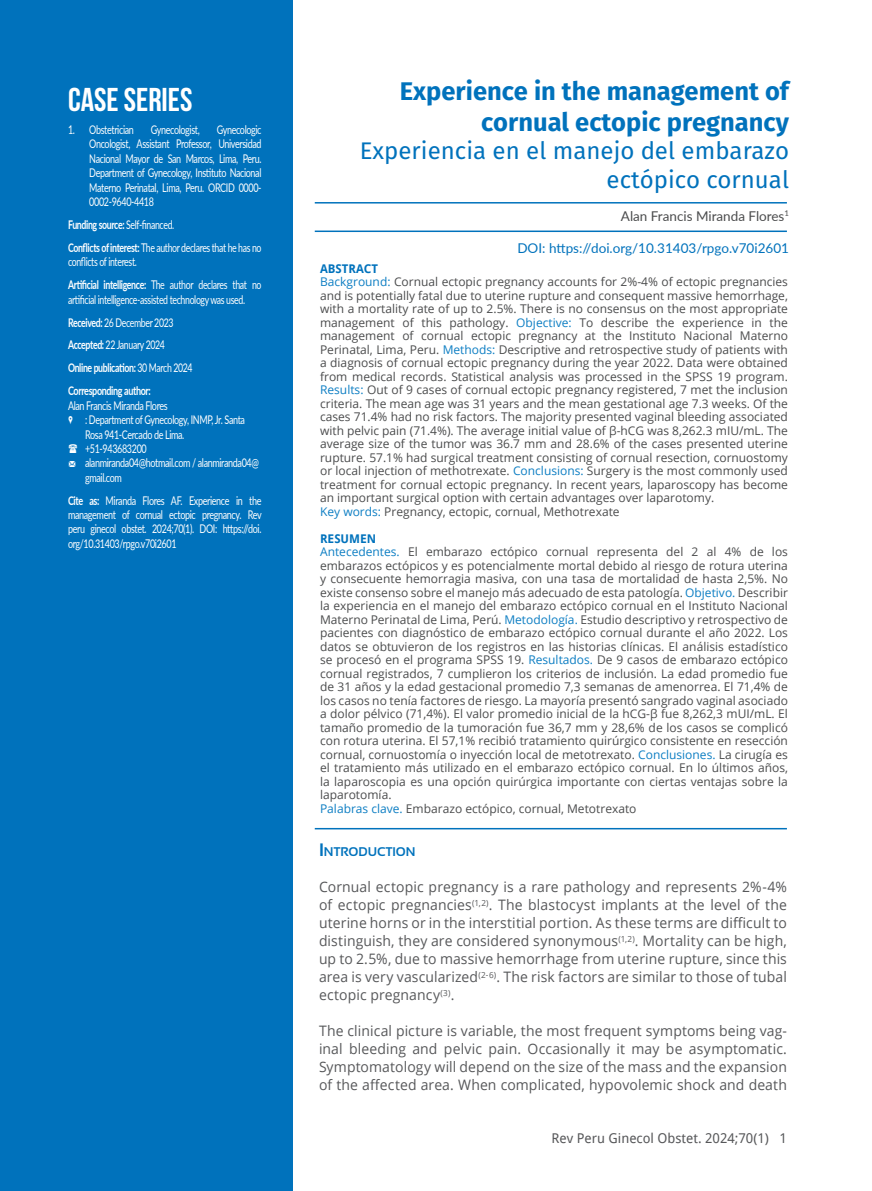
<style>
.page{position:relative;width:872px;height:1191px;background:#fff}
.page>*{position:absolute;margin:0;border:0;box-sizing:border-box;transform-origin:0 0}
.t1{font:700 33px "Bebas Neue";color:#fff}
.t2{font:700 25.5px/30.6px "Fira Sans";color:#0072bc;text-align:right}
.t3{font:24px/28.8px "Fira Sans";color:#0072bc;text-align:right}
.t4{font:14.4px/18px "Open Sans";letter-spacing:.01em;color:#57585a;text-align:justify}
.t5{font:13.5px "Lato";color:#0072bc}
.t6{font:13.5px "Droid Sans";color:#57585a}
.t7{font:13.5px "Lato";color:#4b4c4d}
.t8{font:700 12.6px "Sansation";color:#0072bc}
.t9{font:12px/13.5px "Open Sans";color:#4b4c4d}
.t10{font:12px/14.4px "Lato";letter-spacing:-.04em;color:#fff;text-align:justify;scale:.75 1}
.t11{font:12px/23px "Lato";letter-spacing:-.04em;color:#fff;scale:.73 1}
.t12{font:700 12px "Droid Sans";color:#0072bc}
.s1{font-weight:700}
.s2{font-family:"Modern Pictograms"}
.s3{color:#0d7ec3}
.s4{font-size:18px}
</style>
<div class="page">
<div style="left:0;top:0;width:293px;height:1191px;background:#0072bc"></div>
<hr style="left:315px;top:202px;width:472px;height:1px;background:#0072bc">
<hr style="left:315px;top:230px;width:472px;height:2px;background:#0072bc">
<hr style="left:315px;top:828px;width:472px;height:1px;background:#0072bc">
<h1 class="t1" style="left:68px;top:82px;width:126px">CASE SERIES</h1>
<p class="t10" style="left:68px;top:122px;width:89px">1. Obstetrician</p>
<p class="t10" style="left:151px;top:122px;width:67px">Gynecologist,</p>
<p class="t10" style="left:89px;top:122px;width:231px;text-indent:127px">Gynecologic Oncologist, Assistant Professor, Universidad Nacional Mayor de San Marcos, Lima, Peru.<br>Department of Gynecology, Instituto Nacional Materno Perinatal, Lima, Peru. ORCID 0000- 0002-9640-4418</p>
<p class="t11" style="left:68px;top:213px;width:266px"><span class="s1">Funding source:</span> Self-financed.<br><span class="s1">Conflicts of interest:</span> The author declares that he has no</p>
<p class="t11" style="left:68px;top:250px;width:266px">conflicts of interest.<br><span class="s1">Artificial intelligence:</span> The author declares that no</p>
<p class="t11" style="left:68px;top:287px;width:244px">artificial intelligence-assisted technology was used.<br><span class="s1">Received:</span> 26 December 2023<br><span class="s1">Accepted:</span> 22 January 2024<br><span class="s1">Online publication:</span> 30 March 2024<br><span class="s1">Corresponding author:</span></p>
<p class="t10" style="left:68px;top:397px;width:134px">Alan Francis Miranda Flores</p>
<p class="t10" style="left:68px;top:412px;width:237px"><span class="s2">,</span> : Department of Gynecology, INMP, Jr. Santa</p>
<p class="t10" style="left:85px;top:426px;width:134px">Rosa 941-Cercado de Lima.</p>
<p class="t10" style="left:85px;top:441px;width:84px">+51-943683200</p>
<p class="t10" style="left:68px;top:455px;width:256px"><span class="s2">m</span> alanmiranda04@hotmail.com / alanmiranda04@</p>
<p class="t10" style="left:85px;top:469px;width:51px">gmail.com</p>
<p class="t10" style="left:68px;top:492px;width:260px"><span class="s1">Cite as:</span> Miranda Flores AF. Experience in the management of cornual ectopic pregnancy. Rev peru ginecol obstet. 2024;70(1). DOI: https://doi. org/10.31403/rpgo.v70i2601</p>
<h2 class="t2" style="left:400px;top:76px;width:391px">Experience in the management of cornual ectopic pregnancy</h2>
<h3 class="t3" style="left:360px;top:137px;width:431px">Experiencia en el manejo del embarazo ectópico cornual</h3>
<p class="t7" style="left:621px;top:206px;width:170px">Alan Francis Miranda Flores<sup>1</sup></p>
<p class="t5" style="left:517px;top:238px;width:273px">DOI: https://doi.org/10.31403/rpgo.v70i2601</p>
<p class="t12" style="left:320px;top:260px;width:59px">ABSTRACT</p>
<p class="t9" style="left:320px;top:275px;width:469px"><span class="s3">Background:</span> Cornual ectopic pregnancy accounts for 2%-4% of ectopic pregnancies and is potentially fatal due to uterine rupture and consequent massive hemorrhage, with a mortality rate of up to 2.5%. There is no consensus on the most appropriate management of this pathology. <span class="s3">Objective:</span> To describe the experience in the management of cornual ectopic pregnancy at the Instituto Nacional Materno Perinatal, Lima, Peru. <span class="s3">Methods:</span> Descriptive and retrospective study of patients with a diagnosis of cornual ectopic pregnancy during the year 2022. Data were obtained from medical records. Statistical analysis was processed in the SPSS 19 program.<br><span class="s3">Results:</span> Out of 9 cases of cornual ectopic pregnancy registered, 7 met the inclusion criteria. The mean age was 31 years and the mean gestational age 7.3 weeks. Of the cases 71.4% had no risk factors. The majority presented vaginal bleeding associated with pelvic pain (71.4%). The average initial value of β-hCG was 8,262.3 mIU/mL. The average size of the tumor was 36.7 mm and 28.6% of the cases presented uterine rupture. 57.1% had surgical treatment consisting of cornual resection, cornuostomy or local injection of methotrexate. <span class="s3">Conclusions:</span> Surgery is the most commonly used treatment for cornual ectopic pregnancy. In recent years, laparoscopy has become an important surgical option with certain advantages over laparotomy.<br><span class="s3">Key words:</span> Pregnancy, ectopic, cornual, Methotrexate</p>
<p class="t12" style="left:320px;top:530px;width:58px">RESUMEN</p>
<p class="t9" style="left:320px;top:545px;width:469px"><span class="s3">Antecedentes.</span> El embarazo ectópico cornual representa del 2 al 4% de los embarazos ectópicos y es potencialmente mortal debido al riesgo de rotura uterina y consecuente hemorragia masiva, con una tasa de mortalidad de hasta 2,5%. No existe consenso sobre el manejo más adecuado de esta patología. <span class="s3">Objetivo.</span> Describir la experiencia en el manejo del embarazo ectópico cornual en el Instituto Nacional Materno Perinatal de Lima, Perú. <span class="s3">Metodología.</span> Estudio descriptivo y retrospectivo de pacientes con diagnóstico de embarazo ectópico cornual durante el año 2022. Los datos se obtuvieron de los registros en las historias clínicas. El análisis estadístico se procesó en el programa SPSS 19. <span class="s3">Resultados.</span> De 9 casos de embarazo ectópico cornual registrados, 7 cumplieron los criterios de inclusión. La edad promedio fue de 31 años y la edad gestacional promedio 7,3 semanas de amenorrea. El 71,4% de los casos no tenía factores de riesgo. La mayoría presentó sangrado vaginal asociado a dolor pélvico (71,4%). El valor promedio inicial de la hCG-β fue 8,262,3 mUI/mL. El tamaño promedio de la tumoración fue 36,7 mm y 28,6% de los casos se complicó con rotura uterina. El 57,1% recibió tratamiento quirúrgico consistente en resección cornual, cornuostomía o inyección local de metotrexato. <span class="s3">Conclusiones.</span> La cirugía es el tratamiento más utilizado en el embarazo ectópico cornual. En lo últimos años, la laparoscopia es una opción quirúrgica importante con ciertas ventajas sobre la laparotomía.<br><span class="s3">Palabras clave.</span> Embarazo ectópico, cornual, Metotrexato</p>
<p class="t8" style="left:319px;top:845px;width:98px"><span class="s4">I</span>NTRODUCTION</p>
<p class="t4" style="left:319px;top:877px;width:469px">Cornual ectopic pregnancy is a rare pathology and represents 2%-4% of ectopic pregnancies<sup>(1,2)</sup>. The blastocyst implants at the level of the uterine horns or in the interstitial portion. As these terms are difficult to distinguish, they are considered synonymous<sup>(1,2)</sup>. Mortality can be high, up to 2.5%, due to massive hemorrhage from uterine rupture, since this area is very vascularized<sup>(2-6)</sup>. The risk factors are similar to those of tubal ectopic pregnancy<sup>(3)</sup>.</p>
<p class="t4" style="left:319px;top:1021px;width:469px">The clinical picture is variable, the most frequent symptoms being vag&shy;inal bleeding and pelvic pain. Occasionally it may be asymptomatic.<br>Symptomatology will depend on the size of the mass and the expansion of the affected area. When complicated, hypovolemic shock and death</p>
<p class="t6" style="left:551px;top:1128px;width:237px">Rev Peru Ginecol Obstet. 2024;70(1) 1</p>
</div>
